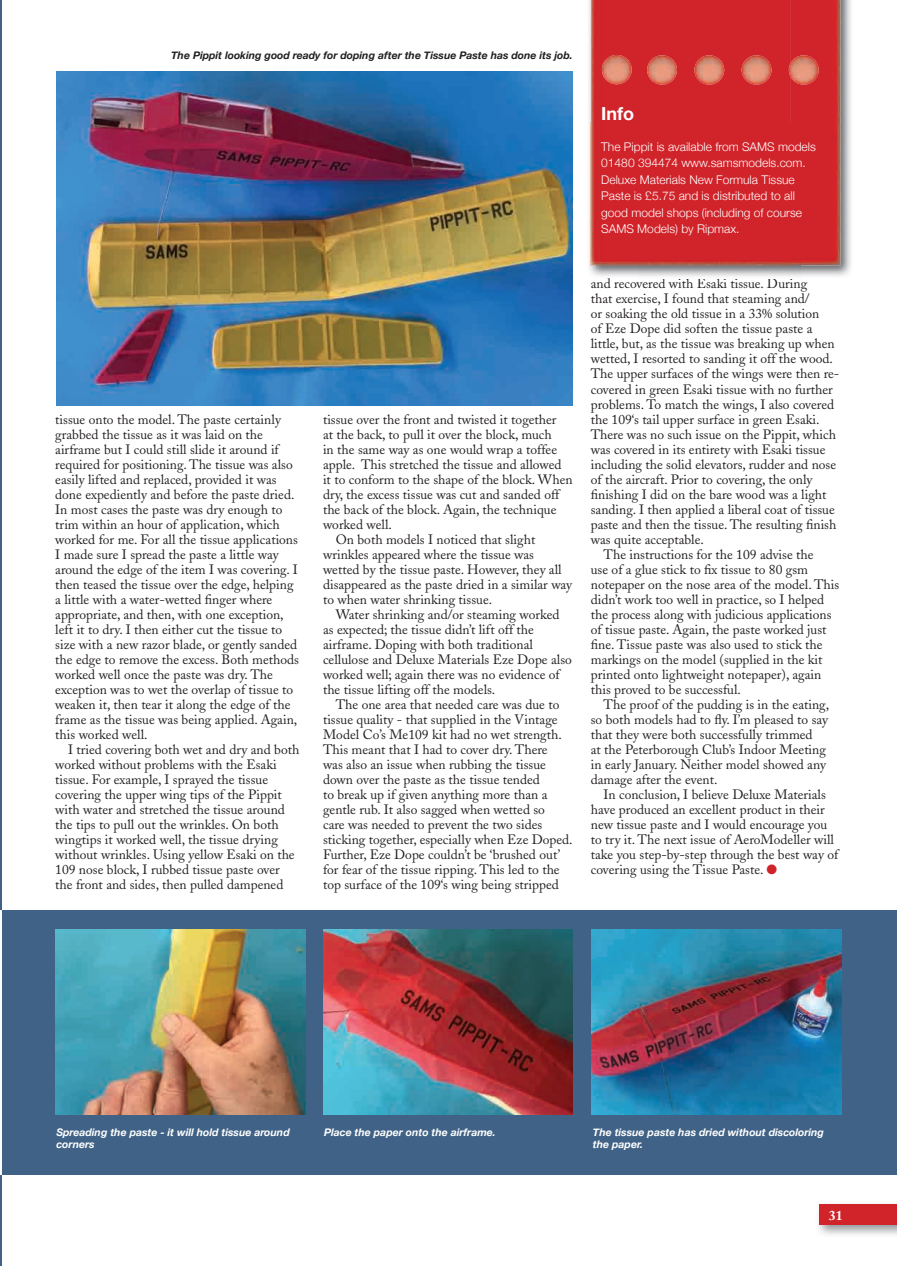
<style>
.page{position:relative;width:897px;height:1266px;background:#fff}
.page>*{position:absolute;margin:0;border:0;box-sizing:border-box;transform-origin:0 0}
.t1{font:700 18px "Helvetica Neue";color:#fff}
.t2{font:13.5px/15px "Adobe Caslon";color:#231f20}
.t3{font:700 13.5px "Adobe Caslon Pro";color:#fff}
.t4{font:300 12px/16.5px "Helvetica Neue";color:#fff}
.t5{font:italic 700 10.5px/12px "Helvetica Neue";color:#fff}
.t6{font:italic 700 10.5px "Helvetica Neue";color:#231f20}
.s1{color:#d1232a}
</style>
<div class="page">
<div style="left:1px;top:910px;width:896px;height:264px;background:#3f6286"></div>
<hr style="left:0;top:0;width:1px;height:1265px;background:#3f6286">
<hr style="left:0;top:910px;width:1px;height:264px;background:#fff">
<img style="left:818px;top:1203px;width:79px;height:32px">
<div style="left:819px;top:1204px;width:78px;height:20px;background:#d1232a"></div>
<img style="left:55px;top:929px;width:250px;height:185px">
<img style="left:323px;top:929px;width:250px;height:185px">
<img style="left:592px;top:929px;width:249px;height:185px">
<img style="left:589px;top:0;width:50px;height:276px">
<img style="left:800px;top:0;width:51px;height:276px">
<img style="left:639px;top:265px;width:161px;height:11px">
<div style="left:590px;top:0;width:250px;height:265px;background:#d1232a"></div>
<img style="left:602px;top:55px;width:29px;height:29px;border-radius:15px">
<img style="left:647px;top:55px;width:30px;height:30px;border-radius:15px">
<img style="left:694px;top:55px;width:30px;height:30px;border-radius:15px">
<img style="left:741px;top:55px;width:30px;height:30px;border-radius:15px">
<img style="left:788px;top:55px;width:30px;height:30px;border-radius:15px">
<img style="left:56px;top:72px;width:517px;height:333px">
<p class="t6" style="left:171px;top:47px;width:403px">The Pippit looking good ready for doping after the Tissue Paste has done its job.</p>
<p class="t2" style="left:55px;top:412px;width:245px">tissue onto the model. The paste certainly grabbed the tissue as it was laid on the airframe but I could still slide it around if required for positioning. The tissue was also easily lifted and replaced, provided it was done expediently and before the paste dried.<br>In most cases the paste was dry enough to trim within an hour of application, which worked for me. For all the tissue applications I made sure I spread the paste a little way around the edge of the item I was covering. I then teased the tissue over the edge, helping a little with a water-wetted finger where appropriate, and then, with one exception, left it to dry. I then either cut the tissue to size with a new razor blade, or gently sanded the edge to remove the excess. Both methods worked well once the paste was dry. The exception was to wet the overlap of tissue to weaken it, then tear it along the edge of the frame as the tissue was being applied. Again, this worked well.</p>
<p class="t2" style="left:55px;top:742px;width:245px;text-indent:13px">I tried covering both wet and dry and both worked without problems with the Esaki tissue. For example, I sprayed the tissue covering the upper wing tips of the Pippit with water and stretched the tissue around the tips to pull out the wrinkles. On both wingtips it worked well, the tissue drying without wrinkles. Using yellow Esaki on the 109 nose block, I rubbed tissue paste over the front and sides, then pulled dampened</p>
<p class="t2" style="left:323px;top:412px;width:235px">tissue over the front and twisted it together</p>
<p class="t2" style="left:323px;top:427px;width:230px">at the back, to pull it over the block, much</p>
<p class="t2" style="left:323px;top:442px;width:235px">in the same way as one would wrap a toffee</p>
<p class="t2" style="left:323px;top:457px;width:240px">apple. This stretched the tissue and allowed</p>
<p class="t2" style="left:323px;top:472px;width:251px">it to conform to the shape of the block. When</p>
<p class="t2" style="left:323px;top:487px;width:238px">dry, the excess tissue was cut and sanded off</p>
<p class="t2" style="left:323px;top:502px;width:235px">the back of the block. Again, the technique</p>
<p class="t2" style="left:323px;top:517px;width:70px">worked well.</p>
<p class="t2" style="left:336px;top:532px;width:201px">On both models I noticed that slight</p>
<p class="t2" style="left:323px;top:547px;width:212px">wrinkles appeared where the tissue was</p>
<p class="t2" style="left:323px;top:562px;width:240px">wetted by the tissue paste. However, they all</p>
<p class="t2" style="left:323px;top:577px;width:251px">disappeared as the paste dried in a similar way</p>
<p class="t2" style="left:323px;top:592px;width:171px">to when water shrinking tissue.</p>
<p class="t2" style="left:336px;top:607px;width:225px">Water shrinking and/or steaming worked</p>
<p class="t2" style="left:323px;top:622px;width:212px">as expected; the tissue didn’t lift off the</p>
<p class="t2" style="left:323px;top:637px;width:211px">airframe. Doping with both traditional</p>
<p class="t2" style="left:323px;top:652px;width:250px">cellulose and Deluxe Materials Eze Dope also</p>
<p class="t2" style="left:323px;top:667px;width:238px">worked well; again there was no evidence of</p>
<p class="t2" style="left:323px;top:682px;width:174px">the tissue lifting off the models.</p>
<p class="t2" style="left:336px;top:697px;width:225px">The one area that needed care was due to</p>
<p class="t2" style="left:323px;top:712px;width:236px">tissue quality - that supplied in the Vintage</p>
<p class="t2" style="left:323px;top:727px;width:240px">Model Co’s Me109 kit had no wet strength.</p>
<p class="t2" style="left:323px;top:742px;width:226px">This meant that I had to cover dry. There</p>
<p class="t2" style="left:323px;top:757px;width:224px">was also an issue when rubbing the tissue</p>
<p class="t2" style="left:323px;top:772px;width:218px">down over the paste as the tissue tended</p>
<p class="t2" style="left:323px;top:787px;width:226px">to break up if given anything more than a</p>
<p class="t2" style="left:323px;top:802px;width:223px">gentle rub. It also sagged when wetted so</p>
<p class="t2" style="left:323px;top:817px;width:221px">care was needed to prevent the two sides</p>
<p class="t2" style="left:323px;top:832px;width:251px">sticking together, especially when Eze Doped.</p>
<p class="t2" style="left:323px;top:847px;width:239px">Further, Eze Dope couldn’t be ‘brushed out’</p>
<p class="t2" style="left:323px;top:862px;width:238px">for fear of the tissue ripping. This led to the</p>
<p class="t2" style="left:323px;top:877px;width:237px">top surface of the 109‘s wing being stripped</p>
<h1 class="t1" style="left:601px;top:98px;width:34px">Info</h1>
<p class="t4" style="left:601px;top:137px;width:216px">The Pippit is available from SAMS models 01480 394474 www.samsmodels.com.<br>Deluxe Materials New Formula Tissue Paste is £5.75 and is distributed to all good model shops (including of course SAMS Models) by Ripmax.</p>
<p class="t2" style="left:591px;top:276px;width:218px">and recovered with Esaki tissue. During</p>
<p class="t2" style="left:591px;top:291px;width:220px">that exercise, I found that steaming and/</p>
<p class="t2" style="left:591px;top:306px;width:230px">or soaking the old tissue in a 33% solution</p>
<p class="t2" style="left:591px;top:321px;width:223px">of Eze Dope did soften the tissue paste a</p>
<p class="t2" style="left:591px;top:336px;width:245px">little, but, as the tissue was breaking up when</p>
<p class="t2" style="left:591px;top:351px;width:244px">wetted, I resorted to sanding it off the wood.</p>
<p class="t2" style="left:591px;top:366px;width:250px">The upper surfaces of the wings were then re-</p>
<p class="t2" style="left:591px;top:381px;width:243px">covered in green Esaki tissue with no further</p>
<p class="t2" style="left:591px;top:396px;width:245px">problems. To match the wings, I also covered</p>
<p class="t2" style="left:591px;top:411px;width:230px">the 109‘s tail upper surface in green Esaki.</p>
<p class="t2" style="left:591px;top:426px;width:247px">There was no such issue on the Pippit, which</p>
<p class="t2" style="left:591px;top:441px;width:236px">was covered in its entirety with Esaki tissue</p>
<p class="t2" style="left:591px;top:456px;width:247px">including the solid elevators, rudder and nose</p>
<p class="t2" style="left:591px;top:471px;width:223px">of the aircraft. Prior to covering, the only</p>
<p class="t2" style="left:591px;top:486px;width:237px">finishing I did on the bare wood was a light</p>
<p class="t2" style="left:591px;top:501px;width:245px">sanding. I then applied a liberal coat of tissue</p>
<p class="t2" style="left:591px;top:516px;width:247px">paste and then the tissue. The resulting finish</p>
<p class="t2" style="left:591px;top:531px;width:115px">was quite acceptable.</p>
<p class="t2" style="left:603px;top:546px;width:211px">The instructions for the 109 advise the</p>
<p class="t2" style="left:591px;top:561px;width:219px">use of a glue stick to fix tissue to 80 gsm</p>
<p class="t2" style="left:591px;top:576px;width:250px">notepaper on the nose area of the model. This</p>
<p class="t2" style="left:591px;top:591px;width:235px">didn’t work too well in practice, so I helped</p>
<p class="t2" style="left:591px;top:606px;width:242px">the process along with judicious applications</p>
<p class="t2" style="left:591px;top:621px;width:237px">of tissue paste. Again, the paste worked just</p>
<p class="t2" style="left:591px;top:636px;width:233px">fine. Tissue paste was also used to stick the</p>
<p class="t2" style="left:591px;top:651px;width:233px">markings on the model (supplied in the kit</p>
<p class="t2" style="left:591px;top:666px;width:232px">printed onto lightweight notepaper), again</p>
<p class="t2" style="left:591px;top:681px;width:152px">this proved to be successful.</p>
<p class="t2" style="left:603px;top:696px;width:227px">The proof of the pudding is in the eating,</p>
<p class="t2" style="left:591px;top:711px;width:239px">so both models had to fly. I’m pleased to say</p>
<p class="t2" style="left:591px;top:726px;width:223px">that they were both successfully trimmed</p>
<p class="t2" style="left:591px;top:741px;width:237px">at the Peterborough Club’s Indoor Meeting</p>
<p class="t2" style="left:591px;top:756px;width:237px">in early January. Neither model showed any</p>
<p class="t2" style="left:591px;top:771px;width:128px">damage after the event.</p>
<p class="t2" style="left:603px;top:786px;width:224px">In conclusion, I believe Deluxe Materials</p>
<p class="t2" style="left:591px;top:801px;width:235px">have produced an excellent product in their</p>
<p class="t2" style="left:591px;top:816px;width:238px">new tissue paste and I would encourage you</p>
<p class="t2" style="left:591px;top:831px;width:245px">to try it. The next issue of AeroModeller will</p>
<p class="t2" style="left:591px;top:846px;width:249px">take you step-by-step through the best way of</p>
<p class="t2" style="left:591px;top:861px;width:188px">covering using the Tissue Paste. <span class="s1">●</span></p>
<p class="t5" style="left:56px;top:1125px;width:235px">Spreading the paste - it will hold tissue around corners</p>
<p class="t5" style="left:324px;top:1125px;width:173px">Place the paper onto the airframe.</p>
<p class="t5" style="left:593px;top:1125px;width:233px">The tissue paste has dried without discoloring the paper.</p>
<p class="t3" style="left:829px;top:1206px;width:15px">31</p>
</div>
